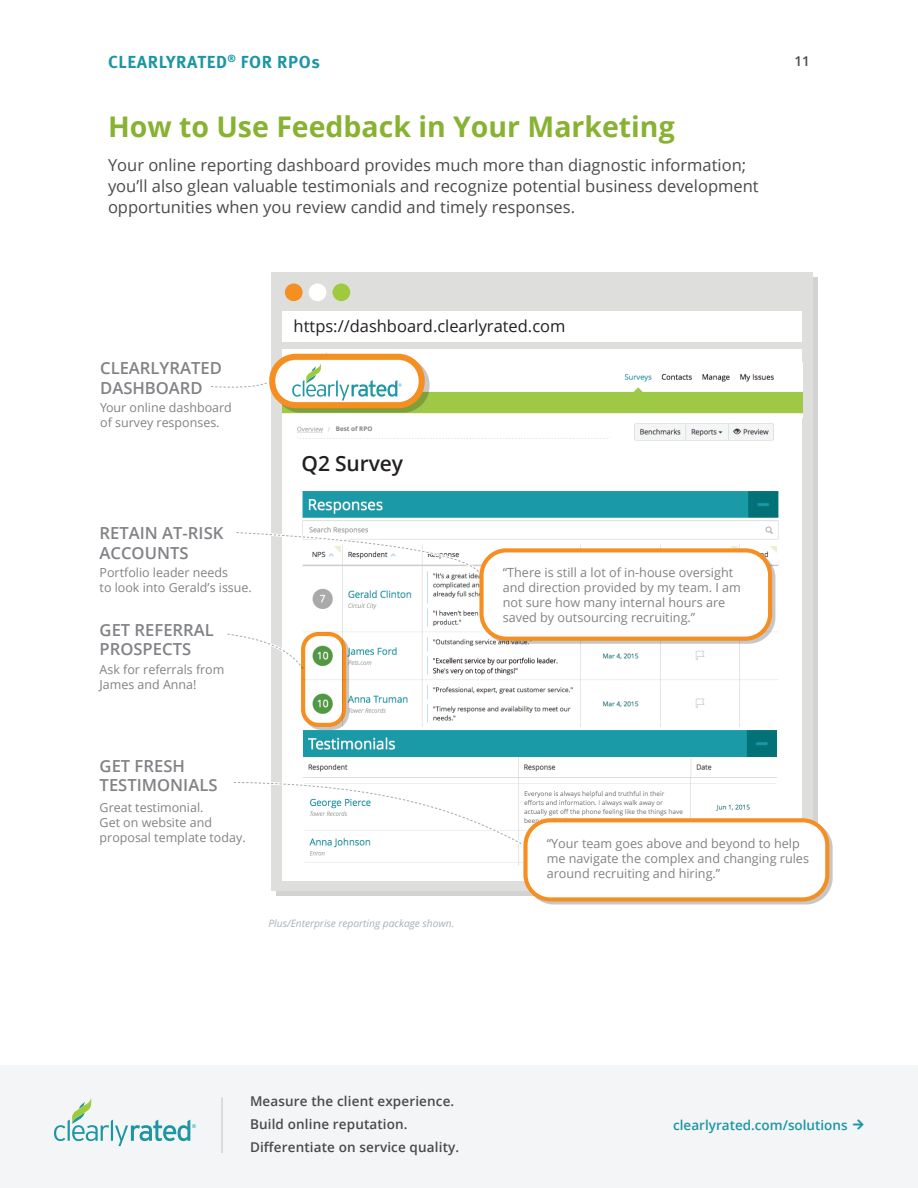
<style>
.page{position:relative;width:918px;height:1188px;background:#fff}
.page>*{position:absolute;margin:0;border:0;box-sizing:border-box;transform-origin:0 0}
.Heading{font:700 28.5px "Open Sans";color:#88b232}
.t1{font:600 21px "Open Sans";letter-spacing:-.005em;color:#231f20}
.t2{font:700 17.4px "Meta OT";letter-spacing:.035em;color:#1c96a3}
.t3{font:600 16.65px/19.5px "Open Sans";color:#808285}
.Body_text{font:16.5px/21px "Open Sans";color:#494a4a}
.t4{font:16.35px "Open Sans";color:#231f20}
.t5{font:600 13.5px/22.6px "Open Sans";letter-spacing:.01em;color:#494a4a}
.t6{font:600 13.5px "Open Sans";color:#1c96a3}
.t7{font:12.6px/15.1px "Open Sans";color:#808285}
.t8{font:12.45px/15.1px "Open Sans";color:#808285}
.t9{font:italic 10.2px "Open Sans";color:#a8b0b6}
.t10{font:700 6.3px "Open Sans";color:#808285}
</style>
<div class="page">
<div style="left:0;top:1065px;width:918px;height:123px;background:#f4f5f6"></div>
<svg style="left:54px;top:1098px;width:142px;height:48px"></svg>
<hr style="left:221px;top:1097px;width:2px;height:56px;background:#d1d2d4">
<div style="left:272px;top:273px;width:541px;height:618px;background:#dededd"></div>
<div style="left:283px;top:349px;width:519px;height:531px;background:#fff"></div>
<img style="left:292px;top:365px;width:485px;height:76px">
<img style="left:299px;top:413px;width:91px;height:5px">
<img style="left:283px;top:408px;width:9px;height:6px">
<img style="left:777px;top:391px;width:25px;height:23px">
<div style="left:332px;top:422px;width:87px;height:13px;background:#fff"></div>
<div style="left:283px;top:311px;width:519px;height:31px;background:#fff"></div>
<div style="left:333px;top:284px;width:17px;height:17px;background:#9ecb3e;border-radius:50%"></div>
<div style="left:309px;top:284px;width:17px;height:17px;background:#fff;border-radius:50%"></div>
<div style="left:285px;top:284px;width:18px;height:17px;background:#f68f21;border-radius:50%"></div>
<img style="left:302px;top:491px;width:477px;height:236px">
<img style="left:303px;top:730px;width:474px;height:48px">
<img style="left:305px;top:778px;width:471px;height:88px">
<svg style="left:236px;top:530px;width:249px;height:49px"></svg>
<svg style="left:227px;top:631px;width:79px;height:41px"></svg>
<svg style="left:233px;top:780px;width:294px;height:68px"></svg>
<div style="left:304px;top:635px;width:45px;height:95px;border:4px solid #231f20;border-radius:15px"></div>
<svg style="left:303px;top:634px;width:41px;height:91px"></svg>
<div style="left:301px;top:632px;width:45px;height:95px;border:4px solid #f68f21;border-radius:15px"></div>
<div style="left:527px;top:821px;width:306px;height:84px;border:4px solid #231f20;border-radius:25px"></div>
<div style="left:526px;top:820px;width:301px;height:79px;background:#fff;border-radius:25px"></div>
<div style="left:523px;top:818px;width:306px;height:84px;border:4px solid #f68f21;border-radius:25px"></div>
<div style="left:483px;top:551px;width:292px;height:93px;border:4px solid #231f20;border-radius:25px"></div>
<div style="left:482px;top:550px;width:288px;height:89px;background:#fff;border-radius:25px"></div>
<div style="left:479px;top:548px;width:293px;height:93px;border:4px solid #f68f21;border-radius:25px"></div>
<svg style="left:211px;top:382px;width:56px;height:6px"></svg>
<div style="left:274px;top:358px;width:156px;height:55px;border:6px solid #231f20;border-radius:23px"></div>
<svg style="left:272px;top:357px;width:150px;height:48px"></svg>
<div style="left:269px;top:354px;width:156px;height:54px;border:6px solid #f68f21;border-radius:23px"></div>
<svg style="left:292px;top:352px;width:117px;height:49px"></svg>
<img style="left:432px;top:654px;width:136px;height:23px">
<h3 class="t2" style="left:108px;top:51px;width:213px">CLEARLYRATED<sup>®</sup> FOR RPOs</h3>
<p class="t5" style="left:795px;top:50px;width:17px">11</p>
<p class="Heading" style="left:108px;top:106px;width:568px">How to Use Feedback in Your Marketing</p>
<p class="Body_text" style="left:108px;top:154px;width:652px">Your online reporting dashboard provides much more than diagnostic information; you’ll also glean valuable testimonials and recognize potential business development opportunities when you review candid and timely responses.</p>
<p class="t3" style="left:100px;top:357px;width:123px;line-height:20px">CLEARLYRATED<br>DASHBOARD</p>
<p class="t8" style="left:100px;top:399px;width:133px">Your online dashboard of survey responses.</p>
<p class="t3" style="left:100px;top:523px;width:125px">RETAIN AT-RISK<br>ACCOUNTS</p>
<p class="t8" style="left:100px;top:564px;width:154px">Portfolio leader needs<br>to look into Gerald’s issue.</p>
<p class="t3" style="left:100px;top:620px;width:116px">GET REFERRAL<br>PROSPECTS</p>
<p class="t8" style="left:100px;top:661px;width:126px">Ask for referrals from<br>James and Anna!</p>
<p class="t4" style="left:294px;top:315px;width:273px">https://dashboard.clearlyrated.com</p>
<p class="t10" style="left:336px;top:424px;width:38px">Best of RPO</p>
<p class="t1" style="left:302px;top:449px;width:103px">Q2 Survey</p>
<p class="t7" style="left:503px;top:564px;width:240px">“There is still a lot of in-house oversight and direction provided by my team. I am not sure how many internal hours are saved by outsourcing recruiting.”</p>
<p class="t3" style="left:100px;top:756px;width:119px">GET FRESH<br>TESTIMONIALS</p>
<p class="t8" style="left:100px;top:799px;width:148px">Great testimonial.<br>Get on website and proposal template today.</p>
<p class="t9" style="left:269px;top:916px;width:187px">Plus/Enterprise reporting package shown.</p>
<p class="t7" style="left:547px;top:836px;width:264px">“Your team goes above and beyond to help me navigate the complex and changing rules around recruiting and hiring.”</p>
<p class="t5" style="left:250px;top:1090px;width:211px">Measure the client experience.<br>Build online reputation.<br>Differentiate on service quality.</p>
<p class="t6" style="left:673px;top:1116px;width:176px">clearlyrated.com/solutions</p>
</div>
